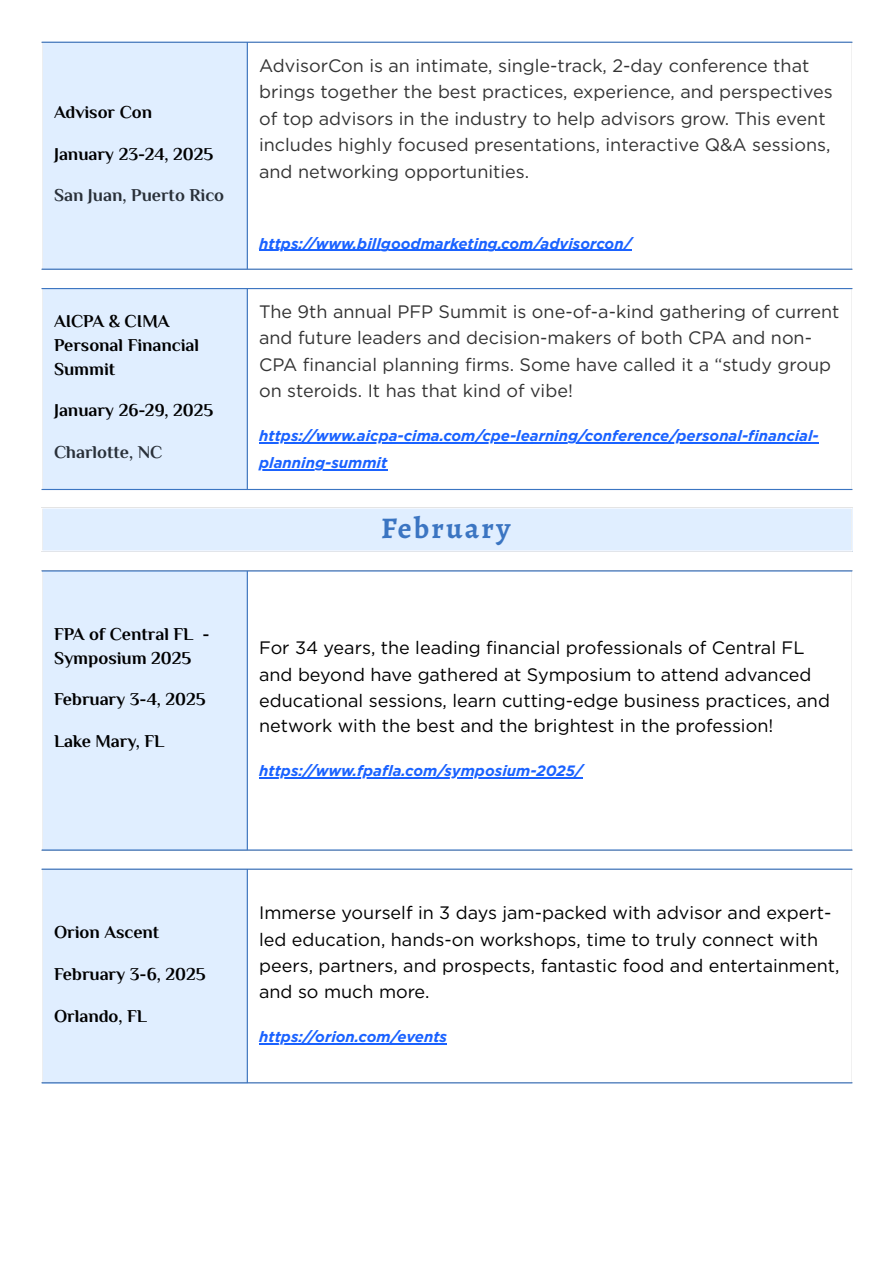
<style>
.page{position:relative;width:894px;height:1263px;background:#fff}
.page>*{position:absolute;margin:0;border:0;box-sizing:border-box;transform-origin:0 0}
.t1{font:700 30px "Alegreya";letter-spacing:.075em;color:#3b75c2}
.t2{font:18px/26.4px "Gotham";color:#333}
.t3{font:18px/26.2px "Gotham";color:#000}
.t4{font:700 18px/23.7px "Philosopher";color:#000}
.t5{font:700 18px "Philosopher";color:#293039}
.t6{font:italic 700 15px/27px "Gotham";color:#1a62ff}
</style>
<div class="page">
<div style="left:42px;top:42px;width:205px;height:227px;background:#e0eeff"></div>
<hr style="left:259px;top:250px;width:372px;height:1px;background:#1a62ff">
<hr style="left:42px;top:43px;width:1px;height:226px;background:#fff">
<hr style="left:247px;top:43px;width:1px;height:226px;background:#3b75c2">
<hr style="left:42px;top:42px;width:810px;height:1px;background:#3b75c2">
<hr style="left:42px;top:269px;width:810px;height:1px;background:#3b75c2">
<div style="left:42px;top:288px;width:205px;height:202px;background:#e0eeff"></div>
<hr style="left:259px;top:442px;width:559px;height:1px;background:#1a62ff">
<hr style="left:259px;top:469px;width:128px;height:1px;background:#1a62ff">
<hr style="left:42px;top:289px;width:1px;height:200px;background:#fff">
<hr style="left:247px;top:289px;width:1px;height:200px;background:#3b75c2">
<hr style="left:42px;top:288px;width:810px;height:1px;background:#3b75c2">
<hr style="left:42px;top:489px;width:810px;height:1px;background:#3b75c2">
<div style="left:42px;top:508px;width:809px;height:43px;background:#e0eeff"></div>
<hr style="left:42px;top:508px;width:1px;height:42px;background:#fff">
<hr style="left:850px;top:508px;width:2px;height:42px;background:#fff">
<hr style="left:42px;top:550px;width:810px;height:2px;background:#fff">
<div style="left:42px;top:571px;width:205px;height:279px;background:#e0eeff"></div>
<hr style="left:259px;top:777px;width:323px;height:1px;background:#1a62ff">
<hr style="left:42px;top:572px;width:1px;height:277px;background:#fff">
<hr style="left:247px;top:572px;width:1px;height:277px;background:#3b75c2">
<hr style="left:42px;top:570px;width:810px;height:2px;background:#3b75c2">
<hr style="left:42px;top:849px;width:810px;height:1px;background:#3b75c2">
<div style="left:42px;top:869px;width:205px;height:214px;background:#e0eeff"></div>
<hr style="left:259px;top:1043px;width:188px;height:1px;background:#1a62ff">
<hr style="left:42px;top:870px;width:1px;height:212px;background:#fff">
<hr style="left:247px;top:870px;width:1px;height:212px;background:#3b75c2">
<hr style="left:42px;top:868px;width:810px;height:2px;background:#3b75c2">
<hr style="left:42px;top:1082px;width:810px;height:1px;background:#3b75c2">
<p class="t4" style="left:54px;top:102px;width:100px">Advisor Con</p>
<p class="t4" style="left:54px;top:144px;width:161px">January 23-24, 2025</p>
<p class="t5" style="left:54px;top:189px;width:172px">San Juan, Puerto Rico</p>
<p class="t4" style="left:54px;top:311px;width:147px">AICPA &amp; CIMA<br>Personal Financial<br>Summit</p>
<p class="t4" style="left:54px;top:400px;width:161px">January 26-29, 2025</p>
<p class="t5" style="left:54px;top:446px;width:110px">Charlotte, NC</p>
<p class="t4" style="left:54px;top:624px;width:157px">FPA of Central FL -<br>Symposium 2025</p>
<p class="t4" style="left:54px;top:689px;width:153px">February 3-4, 2025</p>
<p class="t4" style="left:54px;top:731px;width:112px">Lake Mary, FL</p>
<p class="t2" style="left:259px;top:52px;width:575px">AdvisorCon is an intimate, single-track, 2-day conference that brings together the best practices, experience, and perspectives of top advisors in the industry to help advisors grow. This event includes highly focused presentations, interactive Q&amp;A sessions, and networking opportunities.</p>
<p class="t6" style="left:259px;top:230px;width:374px">https:/ www.billgoodmarketing.com/advisorcon/</p>
<p class="t2" style="left:259px;top:299px;width:581px">The 9th annual PFP Summit is one-of-a-kind gathering of current and future leaders and decision-makers of both CPA and non-CPA fi nancial planning fi rms. Some have called it a “study group on steroids. It has that kind of vibe!</p>
<h1 class="t6" style="left:259px;top:422px;width:561px">https:/ www.aicpa-cima.com/cpe-learning/conference/personal-financial&shy;planning-summit</h1>
<p class="t1" style="left:381px;top:507px;width:131px">February</p>
<p class="t3" style="left:259px;top:634px;width:572px">For 34 years, the leading fi nancial professionals of Central FL and beyond have gathered at Symposium to attend advanced educational sessions, learn cutting-edge business practices, and network with the best and the brightest in the profession!</p>
<h1 class="t6" style="left:259px;top:757px;width:325px">https:/ www.fpafla.com/symposium-2025/</h1>
<p class="t4" style="left:54px;top:922px;width:107px">Orion Ascent</p>
<p class="t4" style="left:54px;top:964px;width:153px">February 3-6, 2025</p>
<p class="t4" style="left:54px;top:1005px;width:95px">Orlando, FL</p>
<p class="t3" style="left:259px;top:900px;width:581px">Immerse yourself in 3 days jam-packed with advisor and expert&shy;led education, hands-on workshops, time to truly connect with peers, partners, and prospects, fantastic food and entertainment, and so much more.</p>
<h1 class="t6" style="left:259px;top:1023px;width:189px">https:/ orion.com/events</h1>
</div>
